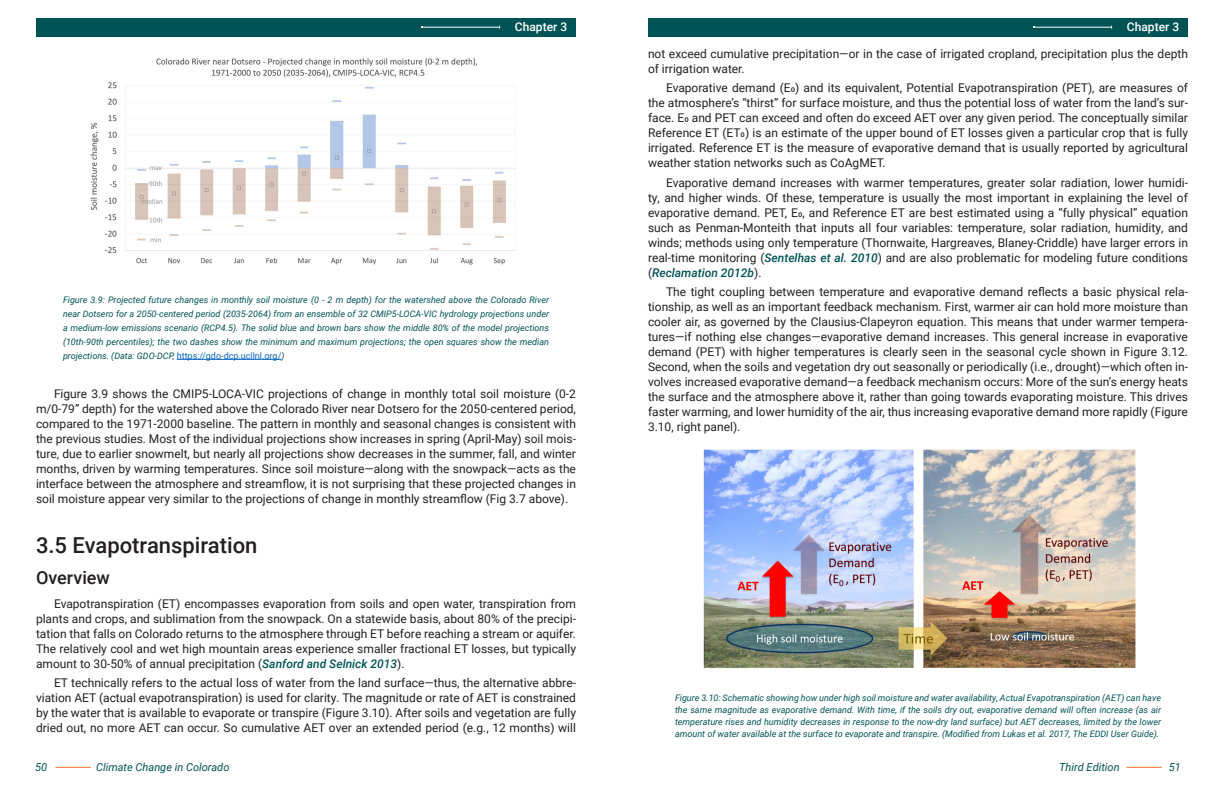
<style>
.page{position:relative;width:1224px;height:792px;background:#fff}
.page>*{position:absolute;margin:0;border:0;box-sizing:border-box;transform-origin:0 0}
.WSCOE_Roboto_Medium_Style_h2{font:500 22px "Roboto";color:#231f20}
.WSCOE_Roboto_Reg_in-text_h3{font:500 18px "Roboto";color:#231f20}
.Normal_Roboto{font:12px/15px "Roboto";color:#231f20;text-align:justify}
.t1{font:500 12px "Roboto";color:#fff}
.t2{font:italic 11px "Roboto";color:#005355}
.t3{font:italic 9px/14px "Roboto";color:#005355;text-align:justify}
.s1{font-style:normal;color:#0563c1}
.s2{font-weight:500;font-style:italic;color:#005355}
</style>
<div class="page">
<hr style="left:1126px;top:767px;width:36px;height:1px;background:#f47921">
<div style="left:648px;top:18px;width:540px;height:18px;background:#005355"></div>
<hr style="left:55px;top:767px;width:36px;height:1px;background:#f47921">
<div style="left:36px;top:18px;width:540px;height:18px;background:#005355"></div>
<hr style="left:177px;top:359px;width:104px;height:1px;background:#0563c1">
<img style="left:90px;top:58px;width:426px;height:207px">
<img style="left:703px;top:449px;width:433px;height:220px">
<hr style="left:1034px;top:27px;width:78px;height:1px;background:#fff">
<hr style="left:422px;top:27px;width:78px;height:1px;background:#fff">
<p class="t1" style="left:515px;top:19px;width:54px">Chapter 3</p>
<p class="t1" style="left:1127px;top:19px;width:54px">Chapter 3</p>
<p class="t3" style="left:63px;top:292px;width:488px">Figure 3.9: Projected future changes in monthly soil moisture (0 - 2 m depth) for the watershed above the Colorado River near Dotsero for a 2050-centered period (2035-2064) from an ensemble of 32 CMIP5-LOCA-VIC hydrology projections under a medium-low emissions scenario (RCP4.5). The solid blue and brown bars show the middle 80% of the model projections (10th-90th percentiles); the two dashes show the minimum and maximum projections; the open squares show the median projections. (Data: GDO-DCP, <span class="s1">https://gdo-dcp.ucllnl.org/</span>)</p>
<p class="Normal_Roboto" style="left:36px;top:385px;width:542px;text-indent:18px">Figure 3.9 shows the CMIP5-LOCA-VIC projections of change in monthly total soil moisture (0-2 m/0-79” depth) for the watershed above the Colorado River near Dotsero for the 2050-centered period, compared to the 1971-2000 baseline. The pattern in monthly and seasonal changes is consistent with the previous studies. Most of the individual projections show increases in spring (April-May) soil mois&shy;ture, due to earlier snowmelt, but nearly all projections show decreases in the summer, fall, and winter months, driven by warming temperatures. Since soil moisture—along with the snowpack—acts as the interface between the atmosphere and streamflow, it is not surprising that these projected changes in soil moisture appear very similar to the projections of change in monthly streamflow (Fig 3.7 above).</p>
<h2 class="WSCOE_Roboto_Medium_Style_h2" style="left:36px;top:530px;width:223px">3.5 Evapotranspiration</h2>
<h2 class="WSCOE_Roboto_Reg_in-text_h3" style="left:36px;top:565px;width:76px">Overview</h2>
<p class="Normal_Roboto" style="left:36px;top:595px;width:542px;text-indent:18px">Evapotranspiration (ET) encompasses evaporation from soils and open water, transpiration from plants and crops, and sublimation from the snowpack. On a statewide basis, about 80% of the precipi&shy;tation that falls on Colorado returns to the atmosphere through ET before reaching a stream or aquifer.<br>The relatively cool and wet high mountain areas experience smaller fractional ET losses, but typically amount to 30-50% of annual precipitation (<span class="s2">Sanford and Selnick 2013</span>).</p>
<p class="Normal_Roboto" style="left:36px;top:675px;width:542px;text-indent:18px">ET technically refers to the actual loss of water from the land surface—thus, the alternative abbre&shy;viation AET (actual evapotranspiration) is used for clarity. The magnitude or rate of AET is constrained by the water that is available to evaporate or transpire (Figure 3.10). After soils and vegetation are fully dried out, no more AET can occur. So cumulative AET over an extended period (e.g., 12 months) will</p>
<p class="Normal_Roboto" style="left:648px;top:45px;width:541px">not exceed cumulative precipitation—or in the case of irrigated cropland, precipitation plus the depth of irrigation water.</p>
<p class="Normal_Roboto" style="left:648px;top:80px;width:542px;text-indent:18px">Evaporative demand (E0) and its equivalent, Potential Evapotranspiration (PET), are measures of the atmosphere’s “thirst” for surface moisture, and thus the potential loss of water from the land’s sur&shy;face. E0 and PET can exceed and often do exceed AET over any given period. The conceptually similar Reference ET (ET0) is an estimate of the upper bound of ET losses given a particular crop that is fully irrigated. Reference ET is the measure of evaporative demand that is usually reported by agricultural weather station networks such as CoAgMET.</p>
<p class="Normal_Roboto" style="left:648px;top:174px;width:542px;text-indent:18px">Evaporative demand increases with warmer temperatures, greater solar radiation, lower humidi&shy;ty, and higher winds. Of these, temperature is usually the most important in explaining the level of evaporative demand. PET, E0, and Reference ET are best estimated using a “fully physical” equation such as Penman-Monteith that inputs all four variables: temperature, solar radiation, humidity, and winds; methods using only temperature (Thornwaite, Hargreaves, Blaney-Criddle) have larger errors in real-time monitoring (<span class="s2">Sentelhas et al. 2010</span>) and are also problematic for modeling future conditions (<span class="s2">Reclamation 2012b</span>).</p>
<p class="Normal_Roboto" style="left:648px;top:284px;width:542px;text-indent:18px">The tight coupling between temperature and evaporative demand reflects a basic physical rela&shy;tionship, as well as an important feedback mechanism. First, warmer air can hold more moisture than cooler air, as governed by the Clausius-Clapeyron equation. This means that under warmer tempera&shy;tures—if nothing else changes—evaporative demand increases. This general increase in evaporative demand (PET) with higher temperatures is clearly seen in the seasonal cycle shown in Figure 3.12.<br>Second, when the soils and vegetation dry out seasonally or periodically (i.e., drought)—which often in&shy;volves increased evaporative demand—a feedback mechanism occurs: More of the sun’s energy heats the surface and the atmosphere above it, rather than going towards evaporating moisture. This drives faster warming, and lower humidity of the air, thus increasing evaporative demand more rapidly (Figure 3.10, right panel).</p>
<p class="t3" style="left:675px;top:692px;width:488px;line-height:12px">Figure 3.10: Schematic showing how under high soil moisture and water availability, Actual Evapotranspiration (AET) can have the same magnitude as evaporative demand. With time, if the soils dry out, evaporative demand will often increase (as air temperature rises and humidity decreases in response to the now-dry land surface) but AET decreases, limited by the lower amount of water available at the surface to evaporate and transpire. (Modified from Lukas et al. 2017, The EDDI User Guide).</p>
<p class="t2" style="left:35px;top:759px;width:14px">50</p>
<p class="t2" style="left:96px;top:759px;width:135px">Climate Change in Colorado</p>
<p class="t2" style="left:1059px;top:759px;width:62px">Third Edition</p>
<p class="t2" style="left:1169px;top:759px;width:14px">51</p>
</div>
